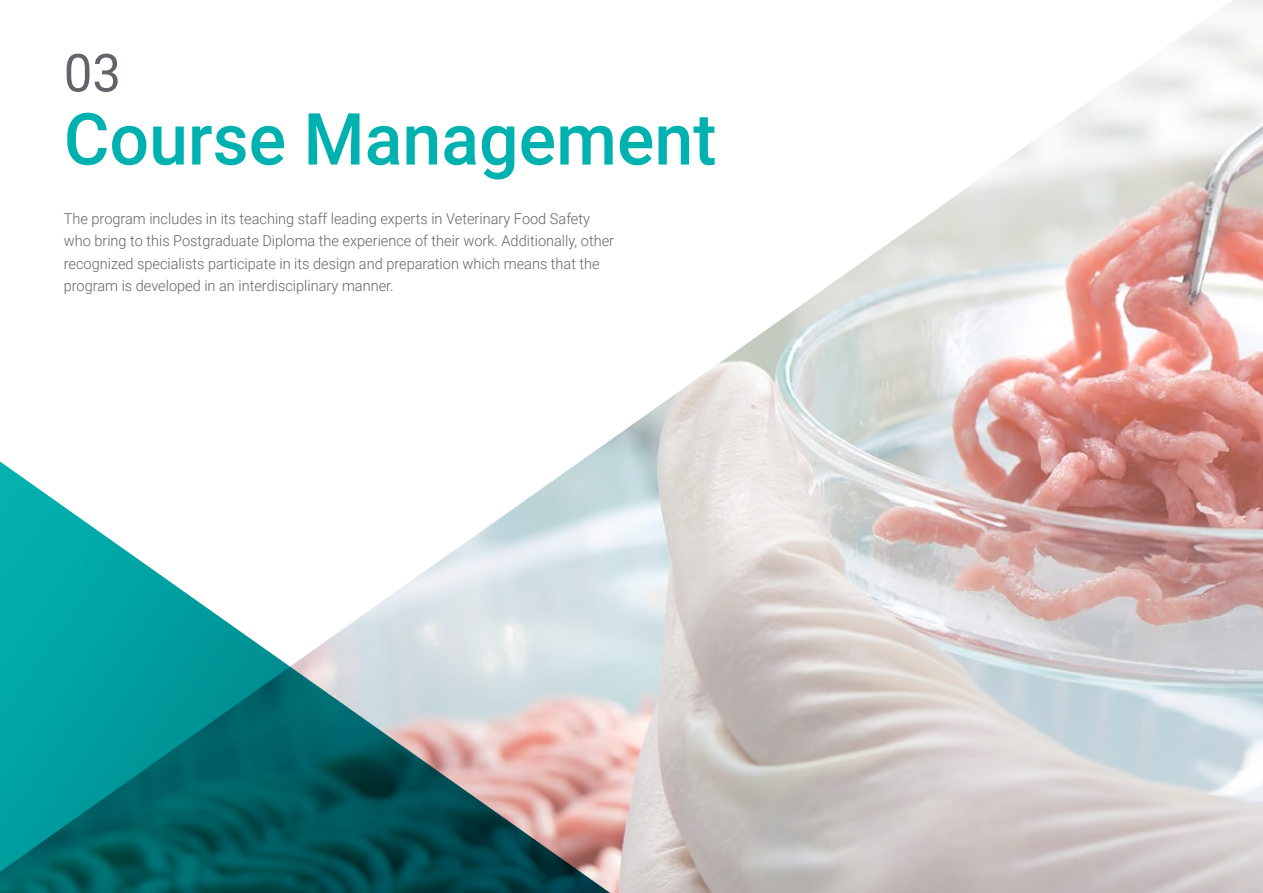
<style>
.page{position:relative;width:1263px;height:893px;background:#fff}
.page>*{position:absolute;margin:0;border:0;box-sizing:border-box;transform-origin:0 0}
.t1{font:500 72px "Roboto";color:#00b2af}
.t2{font:52.5px "Roboto";color:#61646a}
.t3{font:300 15px/22.5px "Roboto";color:#61646a}
</style>
<div class="page">
<img style="left:602px;top:0;width:661px;height:893px">
<svg style="left:0;top:446px;width:640px;height:447px"></svg>
<h2 class="t2" style="left:64px;top:36px;width:59px">03</h2>
<h1 class="t1" style="left:64px;top:89px;width:654px">Course Management</h1>
<p class="t3" style="left:64px;top:207px;width:552px">The program includes in its teaching staff leading experts in Veterinary Food Safety who bring to this Postgraduate Diploma the experience of their work. Additionally, other recognized specialists participate in its design and preparation which means that the program is developed in an interdisciplinary manner.</p>
</div>
